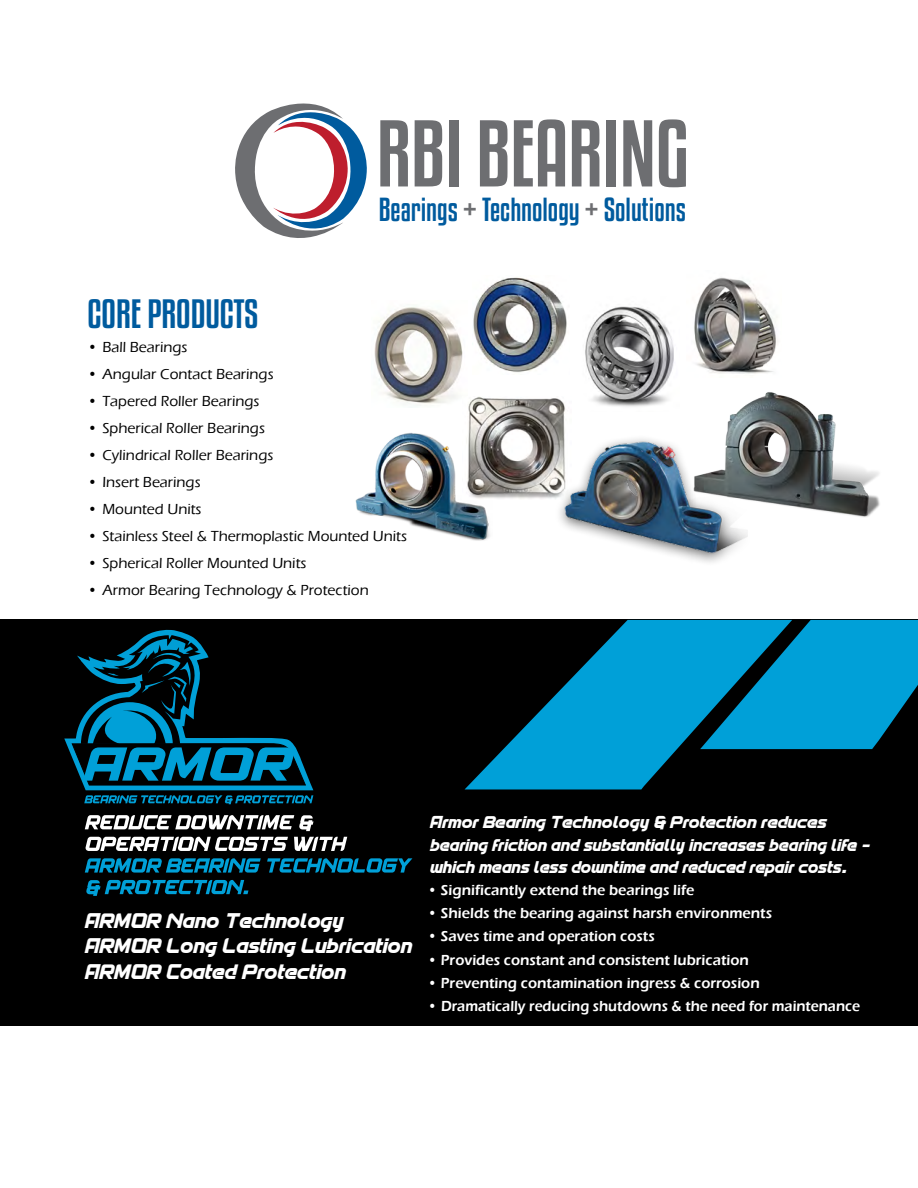
<style>
.page{position:relative;width:918px;height:1188px;background:#fff}
.page>*{position:absolute;margin:0;border:0;box-sizing:border-box;transform-origin:0 0}
.t1{font:83.85px "Kenyan Coffee Rg";color:#6d6e71}
.t2{font:36px "Kenyan Coffee Rg";color:#005b9e}
.t3{font:29.55px "Kenyan Coffee Rg";color:#005b9e}
.t4{font:22.05px/25.5px "Spantaran";color:#fff}
.t5{font:18px/22.5px "Spantaran";color:#fff}
.t6{font:500 15px "Eras ITC";color:#000}
.t7{font:600 15px "Eras ITC";color:#fff}
.s1{color:#6d6e71}
</style>
<div class="page">
<div style="left:0;top:620px;width:918px;height:406px;background:#000"></div>
<img style="left:374px;top:307px;width:89px;height:97px">
<img style="left:473px;top:277px;width:94px;height:96px">
<img style="left:694px;top:277px;width:84px;height:97px">
<img style="left:585px;top:306px;width:89px;height:101px">
<img style="left:355px;top:432px;width:135px;height:109px">
<img style="left:463px;top:396px;width:103px;height:104px">
<div style="left:555px;top:434px;width:200px;height:133px;background:#000;opacity:.58"></div>
<img style="left:562px;top:435px;width:186px;height:119px">
<img style="left:692px;top:392px;width:188px;height:125px">
<svg style="left:235px;top:103px;width:132px;height:135px"></svg>
<svg style="left:465px;top:620px;width:327px;height:169px;fill:#00a0d8"></svg>
<svg style="left:700px;top:620px;width:218px;height:129px;background:#008aba"></svg>
<svg style="left:64px;top:629px;width:249px;height:175px"></svg>
<svg style="left:86px;top:880px;width:162px;height:16px"></svg>
<svg style="left:85px;top:858px;width:327px;height:15px"></svg>
<svg style="left:85px;top:837px;width:262px;height:14px"></svg>
<svg style="left:85px;top:815px;width:228px;height:16px"></svg>
<h1 class="t1" style="left:377px;top:97px;width:314px">RBI BEARING</h1>
<h2 class="t2" style="left:87px;top:289px;width:170px">Core products</h2>
<h3 class="t3" style="left:379px;top:189px;width:309px">Bearings <span class="s1">+</span> Technology <span class="s1">+</span> Solutions</h3>
<p class="t6" style="left:87px;top:338px;width:102px">• Ball Bearings</p>
<p class="t6" style="left:87px;top:365px;width:188px">• Angular Contact Bearings</p>
<p class="t6" style="left:87px;top:392px;width:174px">• Tapered Roller Bearings</p>
<p class="t6" style="left:87px;top:419px;width:179px">• Spherical Roller Bearings</p>
<p class="t6" style="left:87px;top:446px;width:187px">• Cylindrical Roller Bearings</p>
<p class="t6" style="left:87px;top:473px;width:115px">• Insert Bearings</p>
<p class="t6" style="left:87px;top:500px;width:116px">• Mounted Units</p>
<p class="t6" style="left:87px;top:527px;width:321px">• Stainless Steel &amp; Thermoplastic Mounted Units</p>
<p class="t6" style="left:87px;top:554px;width:220px">• Spherical Roller Mounted Units</p>
<p class="t6" style="left:87px;top:581px;width:283px">• Armor Bearing Technology &amp; Protection</p>
<h3 class="t4" style="left:86px;top:907px;width:329px">ARMOR Nano Technology<br>ARMOR Long Lasting Lubrication<br>ARMOR Coated Protection</h3>
<p class="t5" style="left:431px;top:811px;width:441px">Armor Bearing Technology &amp; Protection reduces bearing friction and substantially increases bearing life - which means less downtime and reduced repair costs.</p>
<p class="t7" style="left:428px;top:882px;width:268px">• Significantly extend the bearings life</p>
<p class="t7" style="left:428px;top:905px;width:346px">• Shields the bearing against harsh environments</p>
<p class="t7" style="left:428px;top:928px;width:229px">• Saves time and operation costs</p>
<p class="t7" style="left:428px;top:951px;width:323px">• Provides constant and consistent lubrication</p>
<p class="t7" style="left:428px;top:974px;width:334px">• Preventing contamination ingress &amp; corrosion</p>
<p class="t7" style="left:428px;top:998px;width:434px">• Dramatically reducing shutdowns &amp; the need for maintenance</p>
</div>
